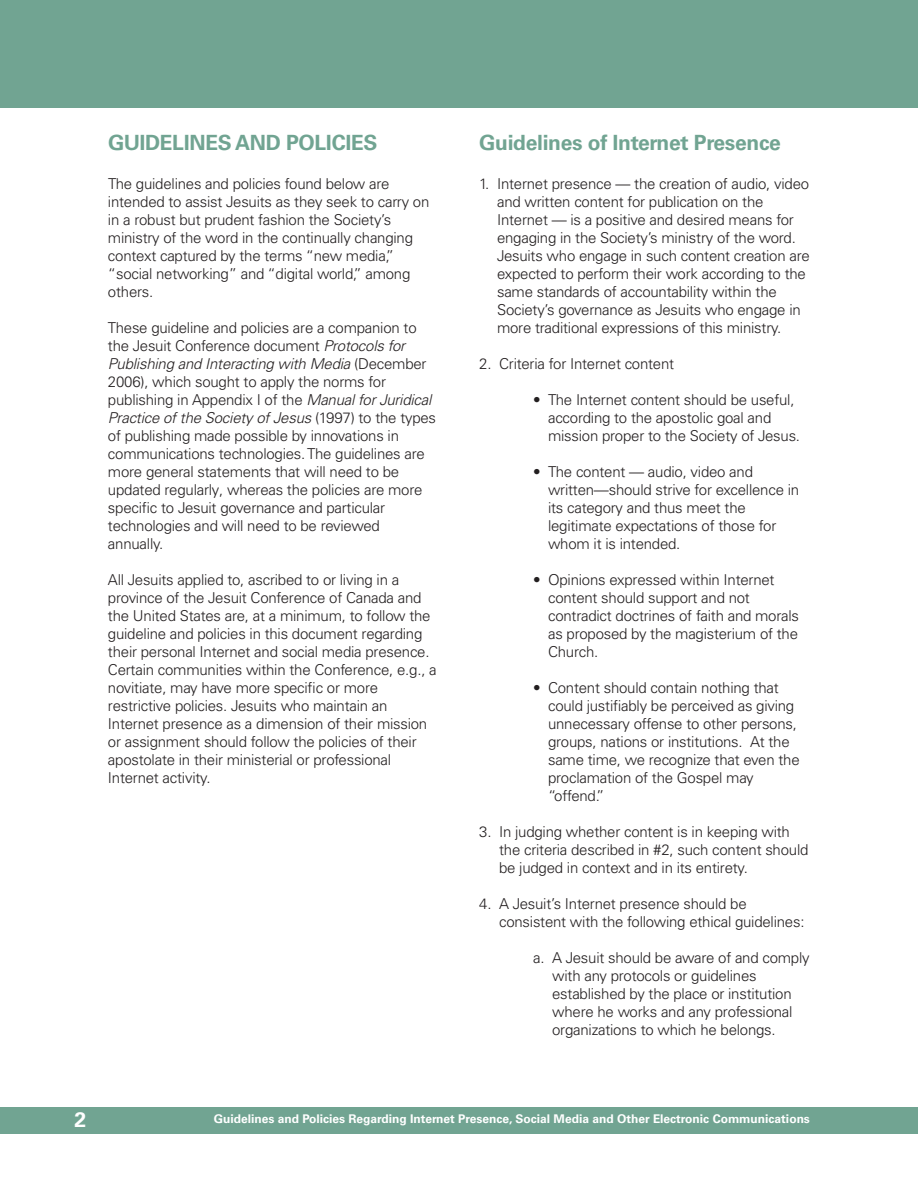
<style>
.page{position:relative;width:918px;height:1188px;background:#fff}
.page>*{position:absolute;margin:0;border:0;box-sizing:border-box;transform-origin:0 0}
.t1{font:700 21px "Univers Com 65";letter-spacing:-.015em;color:#71a492}
.t2{font:700 21px "Univers Com 65";color:#fff}
.t3{font:300 15px/18px "Univers Com 45";letter-spacing:-.015em;color:#231f20}
.t4{font:12px "Univers Com 65 Bold OTF";color:#fff}
.s1{font-style:italic}
</style>
<div class="page">
<div style="left:0;top:1107px;width:918px;height:27px;background:#71a492"></div>
<div style="left:0;top:0;width:918px;height:108px;background:#71a492"></div>
<h1 class="t1" style="left:108px;top:130px;width:271px">GUIDELINES AND POLICIES</h1>
<p class="t3" style="left:108px;top:175px;width:323px">The guidelines and policies found below are intended to assist Jesuits as they seek to carry on in a robust but prudent fashion the Society’s ministry of the word in the continually changing context captured by the terms “new media,” “social networking” and “digital world,” among others.</p>
<p class="t3" style="left:108px;top:319px;width:330px">These guideline and policies are a companion to the Jesuit Conference document <span class="s1">Protocols for Publishing and Interacting with Media</span> (December 2006), which sought to apply the norms for publishing in Appendix I of the <span class="s1">Manual for Juridical Practice of the Society of Jesus</span> (1997) to the types of publishing made possible by innovations in communications technologies.The guidelines are more general statements that will need to be updated regularly, whereas the policies are more specific to Jesuit governance and particular technologies and will need to be reviewed annually.</p>
<p class="t3" style="left:108px;top:571px;width:330px">All Jesuits applied to, ascribed to or living in a province of the Jesuit Conference of Canada and the United States are, at a minimum, to follow the guideline and policies in this document regarding their personal Internet and social media presence.<br>Certain communities within the Conference, e.g., a novitiate, may have more specific or more restrictive policies. Jesuits who maintain an Internet presence as a dimension of their mission or assignment should follow the policies of their apostolate in their ministerial or professional Internet activity.</p>
<h1 class="t1" style="left:479px;top:130px;width:303px">Guidelines of Internet Presence</h1>
<p class="t3" style="left:497px;top:175px;width:314px;text-indent:-18px">1. Internet presence — the creation of audio, video and written content for publication on the Internet — is a positive and desired means for engaging in the Society’s ministry of the word.<br>Jesuits who engage in such content creation are expected to perform their work according to the same standards of accountability within the Society’s governance as Jesuits who engage in more traditional expressions of this ministry.</p>
<p class="t3" style="left:479px;top:355px;width:196px">2. Criteria for Internet content</p>
<p class="t3" style="left:548px;top:391px;width:254px;text-indent:-15px">• The Internet content should be useful, according to the apostolic goal and mission proper to the Society of Jesus.</p>
<p class="t3" style="left:548px;top:463px;width:253px;text-indent:-15px">• The content — audio, video and written—should strive for excellence in its category and thus meet the legitimate expectations of those for whom it is intended.</p>
<p class="t3" style="left:548px;top:571px;width:252px;text-indent:-15px">• Opinions expressed within Internet content should support and not contradict doctrines of faith and morals as proposed by the magisterium of the<br>Church.</p>
<p class="t3" style="left:548px;top:679px;width:253px;text-indent:-15px">• Content should contain nothing that could justifiably be perceived as giving unnecessary offense to other persons, groups, nations or institutions. At the same time, we recognize that even the proclamation of the Gospel may “offend.”</p>
<p class="t3" style="left:499px;top:823px;width:311px;text-indent:-20px">3. In judging whether content is in keeping with the criteria described in #2, such content should be judged in context and in its entirety.</p>
<p class="t3" style="left:499px;top:895px;width:307px;text-indent:-20px">4. A Jesuit’s Internet presence should be consistent with the following ethical guidelines:</p>
<p class="t3" style="left:552px;top:949px;width:259px;text-indent:-19px">a. A Jesuit should be aware of and comply with any protocols or guidelines established by the place or institution where he works and any professional organizations to which he belongs.</p>
<h1 class="t2" style="left:74px;top:1107px;width:13px">2</h1>
<p class="t4" style="left:214px;top:1112px;width:598px">Guidelines and Policies Regarding Internet Presence, Social Media and Other Electronic Communications</p>
</div>
